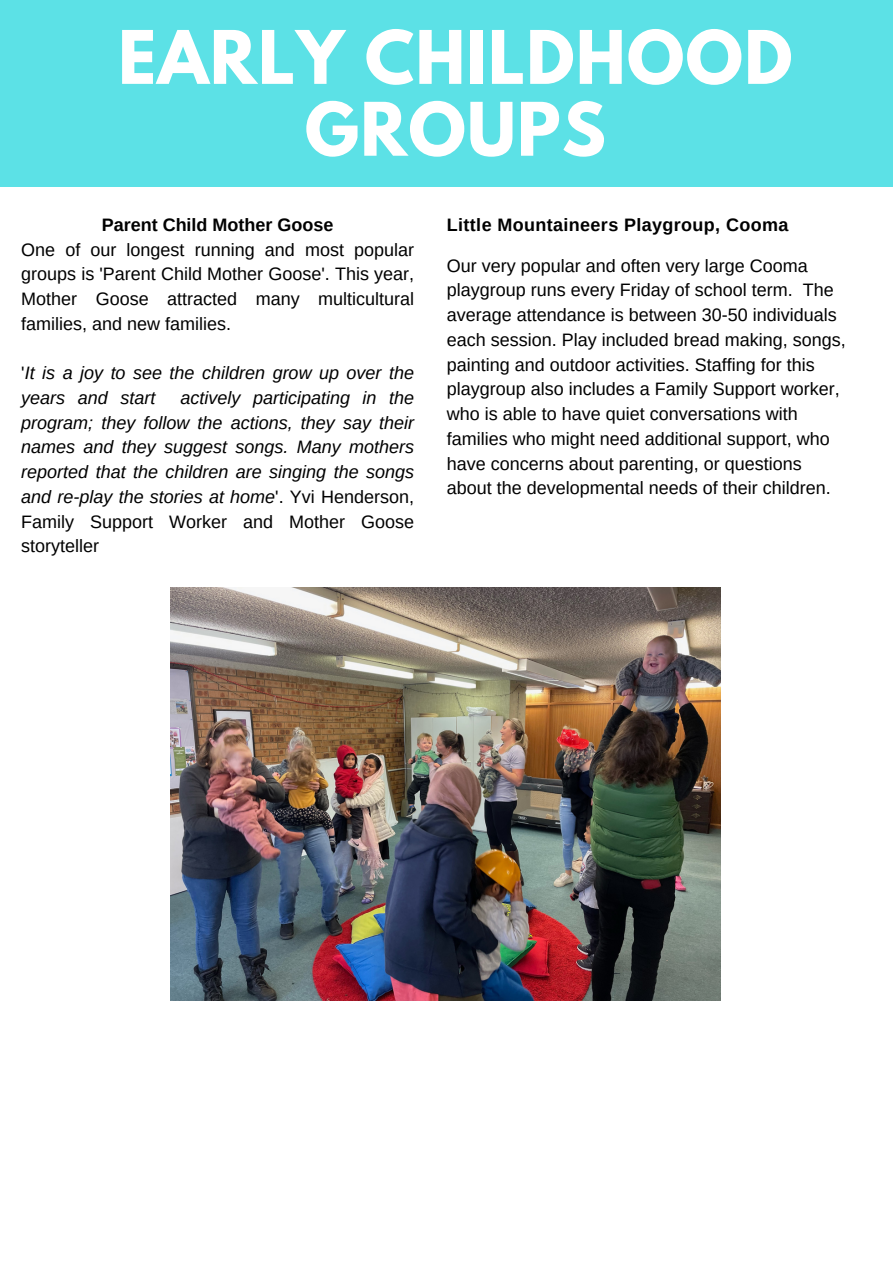
<style>
.page{position:relative;width:893px;height:1264px;background:#fff}
.page>*{position:absolute;margin:0;border:0;box-sizing:border-box;transform-origin:0 0}
.t1{font:700 65.4px/71.8px "League Spartan";letter-spacing:.02em;color:#fff;text-align:center}
.t2{font:18px/24.8px "Arimo";color:#000;text-align:justify}
.t3{font:italic 18px/24.8px "Arimo";color:#000}
.t4{font:700 18px "Arimo";letter-spacing:.02em;color:#000}
.t5{font:700 18px "Arimo";color:#000}
.s1{font-style:normal}
</style>
<div class="page">
<div style="left:0;top:0;width:892px;height:186px;background:#5ce1e6"></div>
<img style="left:171px;top:587px;width:549px;height:413px">
<p class="t1" style="left:118px;top:30px;width:675px">EARLY CHILDHOOD<br>GROUPS</p>
<p class="t5" style="left:102px;top:214px;width:233px">Parent Child Mother Goose</p>
<p class="t2" style="left:21px;top:237px;width:394px">One of our longest running and most popular groups is 'Parent Child Mother Goose'. This year, Mother Goose attracted many multicultural families, and new families.</p>
<p class="t3" style="left:21px;top:360px;width:394px"><span class="s1">'</span>It is a joy to see the children grow up over the years and start</p>
<p class="t3" style="left:21px;top:385px;width:394px;text-align:justify;text-indent:159px">actively participating in the program; they follow the actions, they say their names and they suggest songs. Many mothers reported that the children are singing the songs and re-play the stories at home<span class="s1">'. Yvi Henderson, Family Support Worker and Mother Goose storyteller</span></p>
<p class="t4" style="left:447px;top:215px;width:343px">Little Mountaineers Playgroup, Cooma</p>
<p class="t2" style="left:447px;top:253px;width:400px;text-align:left">Our very popular and often very large Cooma playgroup runs every Friday of school term. The average attendance is between 30-50 individuals each session. Play included bread making, songs, painting and outdoor activities. Staffing for this playgroup also includes a Family Support worker, who is able to have quiet conversations with families who might need additional support, who have concerns about parenting, or questions about the developmental needs of their children.</p>
</div>
